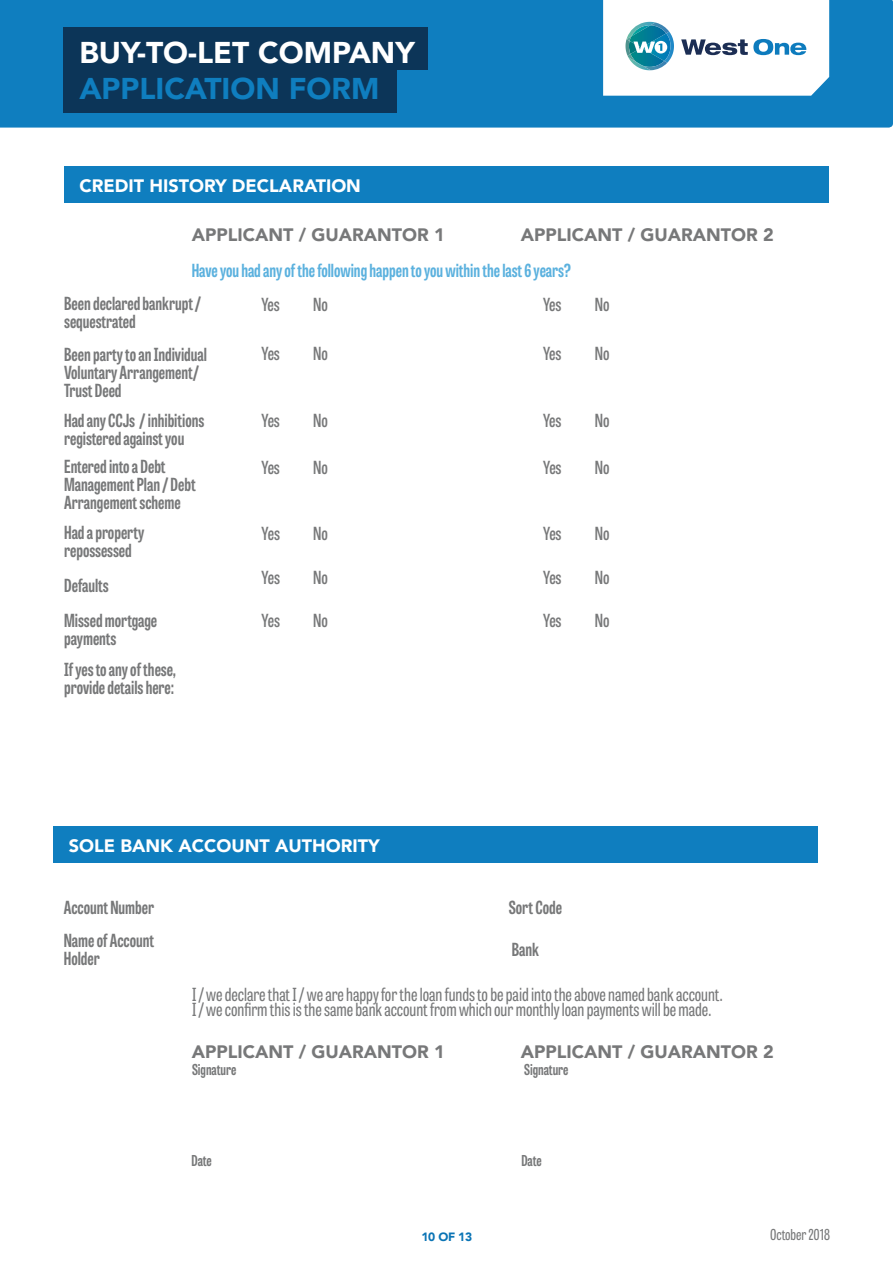
<style>
.page{position:relative;width:893px;height:1263px;background:#fff}
.page>*{position:absolute;margin:0;border:0;box-sizing:border-box;transform-origin:0 0}
.t1{font:900 30px "Avenir";color:#fff}
.t2{font:900 30px "Avenir";color:#0f7ebf}
.t3{font:700 18px/18px "Tablet Gothic Compressed";color:#777879}
.t4{font:18px/15px "Tablet Gothic Compressed";color:#777879}
.t5{font:900 18px "Avenir";color:#777879}
.t6{font:600 18px "Tablet Gothic Compressed";color:#777879}
.t7{font:700 18px "Tablet Gothic Compressed";color:#5bb1de}
.t8{font:900 18px "Avenir";color:#fff}
.t9{font:700 15px "Tablet Gothic Compressed";color:#777879}
.t10{font:15px "Tablet Gothic Compressed";color:#777879}
.t11{font:900 12px "Avenir";color:#0a74b5}
</style>
<div class="page">
<div style="left:0;top:0;width:893px;height:128px;background:#0f7ebf"></div>
<div style="left:64px;top:28px;width:364px;height:42px;background:#0c3558"></div>
<div style="left:64px;top:70px;width:333px;height:43px;background:#0c3558"></div>
<svg style="left:603px;top:0;width:226px;height:96px"></svg>
<div style="left:64px;top:166px;width:765px;height:37px;background:#0f7ebf"></div>
<div style="left:54px;top:826px;width:764px;height:37px;background:#0f7ebf"></div>
<h1 class="t1" style="left:79px;top:26px;width:337px">BUY-TO-LET COMPANY</h1>
<h1 class="t2" style="left:79px;top:62px;width:301px">APPLICATION FORM</h1>
<p class="t8" style="left:79px;top:170px;width:283px">CREDIT HISTORY DECLARATION</p>
<p class="t5" style="left:192px;top:220px;width:254px">APPLICANT / GUARANTOR 1</p>
<p class="t5" style="left:521px;top:220px;width:254px">APPLICANT / GUARANTOR 2</p>
<p class="t7" style="left:192px;top:258px;width:381px">Have you had any of the following happen to you within the last 6 years?</p>
<p class="t3" style="left:64px;top:294px;width:139px">Been declared bankrupt / sequestrated</p>
<p class="t6" style="left:262px;top:292px;width:20px">Yes</p>
<p class="t6" style="left:313px;top:292px;width:16px">No</p>
<p class="t6" style="left:543px;top:292px;width:20px">Yes</p>
<p class="t6" style="left:595px;top:292px;width:16px">No</p>
<p class="t6" style="left:262px;top:341px;width:20px">Yes</p>
<p class="t6" style="left:313px;top:341px;width:16px">No</p>
<p class="t6" style="left:543px;top:341px;width:20px">Yes</p>
<p class="t6" style="left:595px;top:341px;width:16px">No</p>
<p class="t3" style="left:64px;top:345px;width:144px">Been party to an Individual<br>Voluntary Arrangement/<br>Trust Deed</p>
<p class="t3" style="left:64px;top:410px;width:142px">Had any CCJs / inhibitions registered against you</p>
<p class="t3" style="left:64px;top:457px;width:133px">Entered into a Debt<br>Management Plan / Debt<br>Arrangement scheme</p>
<p class="t3" style="left:64px;top:523px;width:82px">Had a property repossessed</p>
<p class="t3" style="left:64px;top:567px;width:95px;line-height:34.8px">Defaults<br>Missed mortgage</p>
<p class="t3" style="left:64px;top:622px;width:113px;line-height:31.5px">payments<br>If yes to any of these,</p>
<p class="t3" style="left:64px;top:678px;width:112px">provide details here:</p>
<p class="t6" style="left:262px;top:409px;width:20px">Yes</p>
<p class="t6" style="left:313px;top:409px;width:16px">No</p>
<p class="t6" style="left:543px;top:409px;width:20px">Yes</p>
<p class="t6" style="left:595px;top:409px;width:16px">No</p>
<p class="t6" style="left:262px;top:455px;width:20px">Yes</p>
<p class="t6" style="left:313px;top:455px;width:16px">No</p>
<p class="t6" style="left:543px;top:455px;width:20px">Yes</p>
<p class="t6" style="left:595px;top:455px;width:16px">No</p>
<p class="t6" style="left:262px;top:521px;width:20px">Yes</p>
<p class="t6" style="left:313px;top:521px;width:16px">No</p>
<p class="t6" style="left:262px;top:565px;width:20px">Yes</p>
<p class="t6" style="left:313px;top:565px;width:16px">No</p>
<p class="t6" style="left:262px;top:608px;width:20px">Yes</p>
<p class="t6" style="left:313px;top:608px;width:16px">No</p>
<p class="t6" style="left:543px;top:521px;width:20px">Yes</p>
<p class="t6" style="left:595px;top:521px;width:16px">No</p>
<p class="t6" style="left:543px;top:565px;width:20px">Yes</p>
<p class="t6" style="left:595px;top:565px;width:16px">No</p>
<p class="t6" style="left:543px;top:608px;width:20px">Yes</p>
<p class="t6" style="left:595px;top:608px;width:16px">No</p>
<p class="t8" style="left:69px;top:830px;width:312px">SOLE BANK ACCOUNT AUTHORITY</p>
<p class="t3" style="left:64px;top:898px;width:92px">Account Number</p>
<p class="t3" style="left:509px;top:897px;width:55px">Sort Code</p>
<p class="t3" style="left:64px;top:930px;width:92px">Name of Account<br>Holder</p>
<p class="t3" style="left:512px;top:939px;width:29px">Bank</p>
<p class="t4" style="left:192px;top:987px;width:532px">I / we declare that I / we are happy for the loan funds to be paid into the above named bank account.<br>I / we confirm this is the same bank account from which our monthly loan payments will be made.</p>
<p class="t5" style="left:192px;top:1036px;width:254px">APPLICANT / GUARANTOR 1</p>
<p class="t5" style="left:521px;top:1036px;width:254px">APPLICANT / GUARANTOR 2</p>
<p class="t9" style="left:192px;top:1059px;width:46px">Signature</p>
<p class="t9" style="left:524px;top:1059px;width:46px">Signature</p>
<p class="t9" style="left:191px;top:1150px;width:22px">Date</p>
<p class="t9" style="left:521px;top:1150px;width:22px">Date</p>
<p class="t11" style="left:421px;top:1227px;width:52px">10 OF 13</p>
<p class="t10" style="left:770px;top:1224px;width:62px">October 2018</p>
</div>
